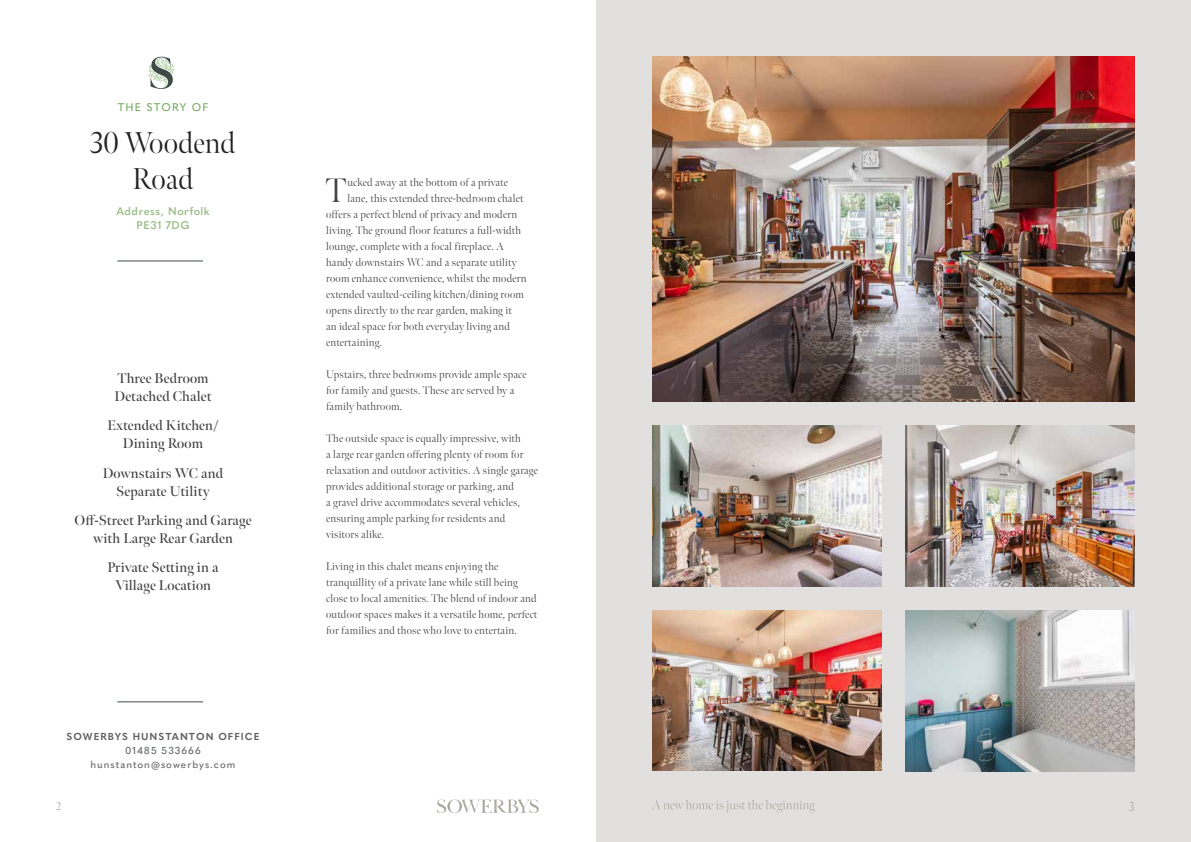
<style>
.page{position:relative;width:1191px;height:842px;background:#fff}
.page>*{position:absolute;margin:0;border:0;box-sizing:border-box;transform-origin:0 0}
.t1{font:300 34px "Meno Banner";color:#434141}
.t2{font:300 30px/36px "Meno Banner";color:#222223;text-align:center}
.t3{font:600 14px/18px "Meno Banner";letter-spacing:.01em;color:#434141;text-align:center}
.t4{font:300 13px "Meno Banner";color:#ada8a0}
.t5{font:300 11px/16px "Meno Banner";letter-spacing:.02em;color:#434141}
.t6{font:600 11px/14px "Quasimoda";letter-spacing:.05em;color:#96ba81;text-align:center}
.t7{font:500 11px "Quasimoda";letter-spacing:.1em;color:#76aa62}
.t8{font:300 11px "Meno Banner";color:#ada8a0}
.t9{font:500 10px/14px "Quasimoda";letter-spacing:.1em;color:#5e6662;text-align:center}
.t10{font:700 10px "Quasimoda";letter-spacing:.1em;color:#5e6662}
</style>
<div class="page">
<div style="left:595px;top:0;width:596px;height:842px;background:#e2e0df"></div>
<svg style="left:437px;top:799px;width:102px;height:14px"></svg>
<svg style="left:652px;top:800px;width:162px;height:13px"></svg>
<hr style="left:117px;top:260px;width:86px;height:1px;background:#3e4b47">
<svg style="left:148px;top:57px;width:27px;height:32px"></svg>
<hr style="left:117px;top:701px;width:86px;height:1px;background:#3e4b47">
<img style="left:652px;top:57px;width:482px;height:345px">
<img style="left:905px;top:611px;width:229px;height:160px">
<img style="left:905px;top:426px;width:229px;height:160px">
<img style="left:652px;top:610px;width:229px;height:161px">
<img style="left:652px;top:426px;width:229px;height:160px">
<p class="t7" style="left:118px;top:98px;width:92px">THE STORY OF</p>
<h2 class="t2" style="left:91px;top:125px;width:146px">30 Woodend<br>Road</h2>
<p class="t6" style="left:116px;top:203px;width:95px">Address, Norfolk<br>PE31 7DG</p>
<p class="t3" style="left:115px;top:369px;width:98px;text-align:left">Three Bedroom<br>Detached Chalet</p>
<p class="t3" style="left:107px;top:417px;width:113px">Extended Kitchen/<br>Dining Room</p>
<p class="t3" style="left:103px;top:464px;width:122px">Downstairs WC and<br>Separate Utility</p>
<p class="t3" style="left:75px;top:511px;width:178px">Off-Street Parking and Garage with Large Rear Garden</p>
<p class="t3" style="left:107px;top:559px;width:113px">Private Setting in a<br>Village Location</p>
<p class="t10" style="left:67px;top:729px;width:194px">SOWERBYS HUNSTANTON OFFICE</p>
<p class="t9" style="left:90px;top:743px;width:147px">01485 533666 hunstanton@sowerbys.com</p>
<h1 class="t1" style="left:325px;top:170px;width:23px">T</h1>
<p class="t5" style="left:347px;top:174px;width:162px">ucked away at the bottom of a private</p>
<p class="t5" style="left:347px;top:190px;width:178px">lane, this extended three-bedroom chalet</p>
<p class="t5" style="left:326px;top:206px;width:192px">offers a perfect blend of privacy and modern</p>
<p class="t5" style="left:326px;top:222px;width:196px">living. The ground floor features a full-width</p>
<p class="t5" style="left:326px;top:238px;width:179px">lounge, complete with a focal fireplace. A</p>
<p class="t5" style="left:326px;top:254px;width:192px">handy downstairs WC and a separate utility</p>
<p class="t5" style="left:326px;top:270px;width:202px">room enhance convenience, whilst the modern</p>
<p class="t5" style="left:326px;top:286px;width:199px">extended vaulted-ceiling kitchen/dining room</p>
<p class="t5" style="left:326px;top:302px;width:187px">opens directly to the rear garden, making it</p>
<p class="t5" style="left:326px;top:318px;width:185px">an ideal space for both everyday living and</p>
<p class="t5" style="left:326px;top:334px;width:57px">entertaining.</p>
<p class="t5" style="left:326px;top:366px;width:202px">Upstairs, three bedrooms provide ample space for family and guests. These are served by a family bathroom.</p>
<p class="t5" style="left:326px;top:430px;width:213px">The outside space is equally impressive, with<br>a large rear garden offering plenty of room for relaxation and outdoor activities. A single garage provides additional storage or parking, and<br>a gravel drive accommodates several vehicles, ensuring ample parking for residents and visitors alike.</p>
<p class="t5" style="left:326px;top:559px;width:213px">Living in this chalet means enjoying the tranquillity of a private lane while still being close to local amenities. The blend of indoor and outdoor spaces makes it a versatile home, perfect for families and those who love to entertain.</p>
<p class="t8" style="left:57px;top:799px;width:6px">2</p>
<p class="t4" style="left:1128px;top:798px;width:7px">3</p>
</div>
